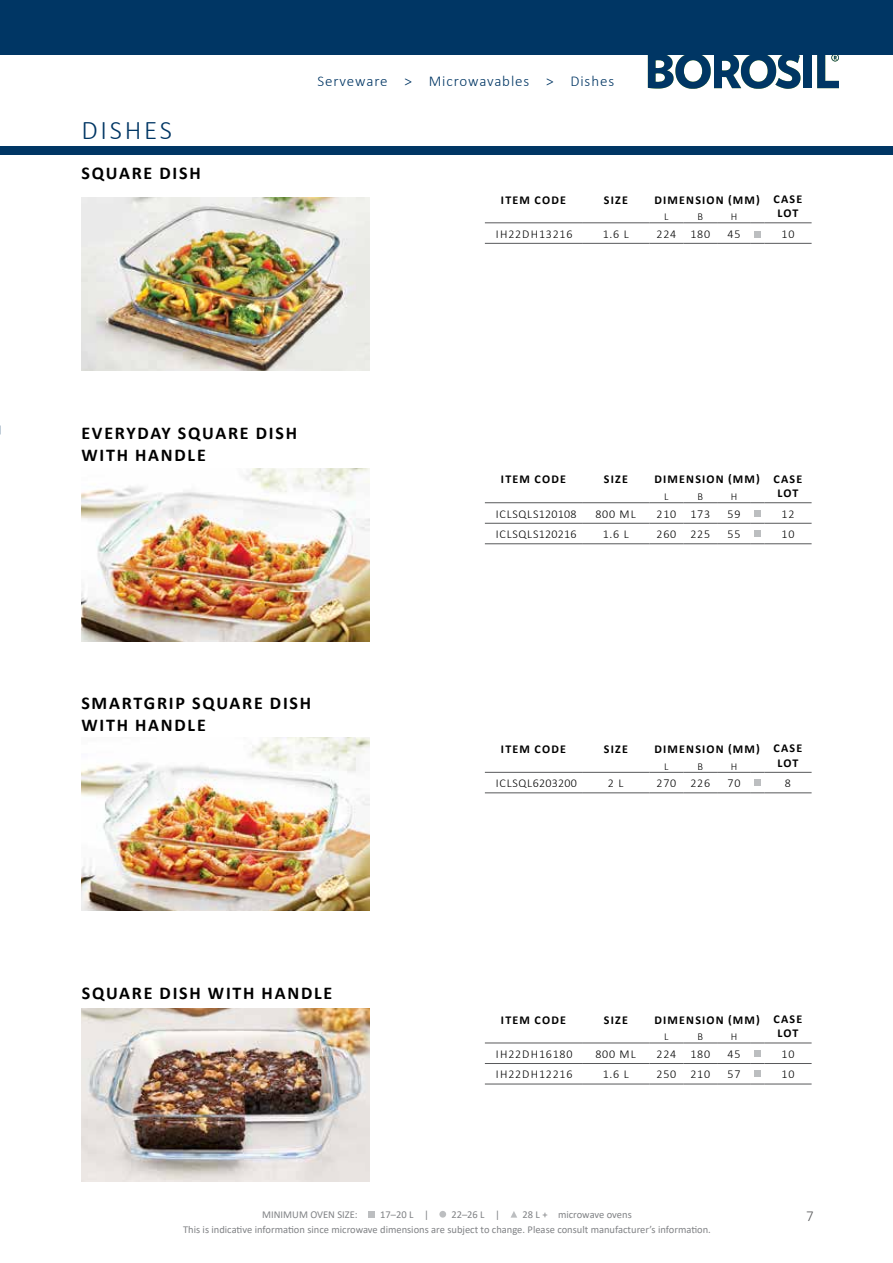
<style>
.page{position:relative;width:893px;height:1263px;background:#fff}
.page>*{position:absolute;margin:0;border:0;box-sizing:border-box;transform-origin:0 0}
.t1{font:300 27px "Calibri";letter-spacing:.1em;color:#003664}
.t2{font:700 18px/21.6px "Calibri";letter-spacing:.1em;color:#000}
.t3{font:300 15px "Calibri";letter-spacing:.06em;color:#003664}
.t4{font:300 15px "Calibri";color:#58595b}
.t5{font:300 12px "Calibri";letter-spacing:.06em;color:#000}
.t6{font:700 12px/13.6px "Calibri";letter-spacing:.1em;color:#000}
.t7{font:300 12px "Calibri";letter-spacing:.03em;color:#000}
.t8{font:10.5px "Calibri";color:#808285}
.t9{font:300 10.5px "Calibri";color:#000}
</style>
<div class="page">
<div style="left:804px;top:54px;width:8px;height:34px;background:#003664"></div>
<svg style="left:817px;top:54px;width:22px;height:34px"></svg>
<svg style="left:648px;top:54px;width:152px;height:35px"></svg>
<div style="left:368px;top:1211px;width:7px;height:6px;background:#bcbec0"></div>
<div style="left:439px;top:1211px;width:7px;height:6px;background:#bcbec0;border-radius:50%"></div>
<svg style="left:511px;top:1211px;width:6px;height:6px"></svg>
<div style="left:0;top:0;width:893px;height:54px;background:#003664"></div>
<hr style="left:582px;top:223px;width:68px;height:1px;background:#58595b">
<hr style="left:650px;top:223px;width:33px;height:1px;background:#58595b">
<hr style="left:683px;top:223px;width:34px;height:1px;background:#58595b">
<hr style="left:717px;top:223px;width:34px;height:1px;background:#58595b">
<svg style="left:751px;top:223px;width:13px;height:1px"></svg>
<hr style="left:764px;top:223px;width:48px;height:1px;background:#58595b">
<hr style="left:582px;top:243px;width:68px;height:1px;background:#58595b">
<hr style="left:650px;top:243px;width:33px;height:1px;background:#58595b">
<hr style="left:683px;top:243px;width:34px;height:1px;background:#58595b">
<hr style="left:717px;top:243px;width:34px;height:1px;background:#58595b">
<svg style="left:751px;top:243px;width:13px;height:1px"></svg>
<hr style="left:764px;top:243px;width:48px;height:1px;background:#58595b">
<hr style="left:485px;top:223px;width:97px;height:1px;background:#58595b">
<hr style="left:485px;top:243px;width:97px;height:1px;background:#58595b">
<div style="left:754px;top:231px;width:7px;height:7px;background:#bcbec0"></div>
<img style="left:81px;top:197px;width:288px;height:173px">
<div style="left:0;top:146px;width:893px;height:8px;background:#003664"></div>
<hr style="left:485px;top:523px;width:97px;height:1px;background:#58595b">
<hr style="left:582px;top:523px;width:68px;height:1px;background:#58595b">
<hr style="left:650px;top:523px;width:33px;height:1px;background:#58595b">
<hr style="left:683px;top:523px;width:34px;height:1px;background:#58595b">
<hr style="left:717px;top:523px;width:34px;height:1px;background:#58595b">
<svg style="left:751px;top:523px;width:13px;height:1px"></svg>
<hr style="left:764px;top:523px;width:48px;height:1px;background:#58595b">
<hr style="left:582px;top:502px;width:68px;height:1px;background:#58595b">
<hr style="left:650px;top:502px;width:33px;height:1px;background:#58595b">
<hr style="left:683px;top:502px;width:34px;height:1px;background:#58595b">
<hr style="left:717px;top:502px;width:34px;height:1px;background:#58595b">
<svg style="left:751px;top:502px;width:13px;height:1px"></svg>
<hr style="left:764px;top:502px;width:48px;height:1px;background:#58595b">
<hr style="left:582px;top:543px;width:68px;height:1px;background:#58595b">
<hr style="left:650px;top:543px;width:33px;height:1px;background:#58595b">
<hr style="left:683px;top:543px;width:34px;height:1px;background:#58595b">
<hr style="left:717px;top:543px;width:34px;height:1px;background:#58595b">
<svg style="left:751px;top:543px;width:13px;height:1px"></svg>
<hr style="left:764px;top:543px;width:48px;height:1px;background:#58595b">
<hr style="left:485px;top:502px;width:97px;height:1px;background:#58595b">
<hr style="left:485px;top:543px;width:97px;height:1px;background:#58595b">
<div style="left:754px;top:510px;width:7px;height:6px;background:#bcbec0"></div>
<div style="left:754px;top:530px;width:7px;height:7px;background:#bcbec0"></div>
<img style="left:81px;top:468px;width:288px;height:173px">
<hr style="left:485px;top:1063px;width:97px;height:1px;background:#58595b">
<hr style="left:582px;top:1063px;width:68px;height:1px;background:#58595b">
<hr style="left:650px;top:1063px;width:33px;height:1px;background:#58595b">
<hr style="left:683px;top:1063px;width:34px;height:1px;background:#58595b">
<hr style="left:717px;top:1063px;width:34px;height:1px;background:#58595b">
<svg style="left:751px;top:1063px;width:13px;height:1px"></svg>
<hr style="left:764px;top:1063px;width:48px;height:1px;background:#58595b">
<hr style="left:582px;top:1043px;width:68px;height:1px;background:#58595b">
<hr style="left:650px;top:1043px;width:33px;height:1px;background:#58595b">
<hr style="left:683px;top:1043px;width:34px;height:1px;background:#58595b">
<hr style="left:717px;top:1043px;width:34px;height:1px;background:#58595b">
<svg style="left:751px;top:1043px;width:13px;height:1px"></svg>
<hr style="left:764px;top:1043px;width:48px;height:1px;background:#58595b">
<hr style="left:582px;top:1084px;width:68px;height:1px;background:#58595b">
<hr style="left:650px;top:1084px;width:33px;height:1px;background:#58595b">
<hr style="left:683px;top:1084px;width:34px;height:1px;background:#58595b">
<hr style="left:717px;top:1084px;width:34px;height:1px;background:#58595b">
<svg style="left:751px;top:1084px;width:13px;height:1px"></svg>
<hr style="left:764px;top:1084px;width:48px;height:1px;background:#58595b">
<hr style="left:485px;top:1043px;width:97px;height:1px;background:#58595b">
<hr style="left:485px;top:1084px;width:97px;height:1px;background:#58595b">
<div style="left:754px;top:1050px;width:7px;height:6px;background:#bcbec0"></div>
<div style="left:754px;top:1070px;width:7px;height:7px;background:#bcbec0"></div>
<img style="left:81px;top:1008px;width:288px;height:173px">
<hr style="left:485px;top:793px;width:97px;height:1px;background:#58595b">
<hr style="left:582px;top:793px;width:68px;height:1px;background:#58595b">
<hr style="left:650px;top:793px;width:33px;height:1px;background:#58595b">
<hr style="left:683px;top:793px;width:34px;height:1px;background:#58595b">
<hr style="left:717px;top:793px;width:34px;height:1px;background:#58595b">
<svg style="left:751px;top:793px;width:13px;height:1px"></svg>
<hr style="left:764px;top:793px;width:48px;height:1px;background:#58595b">
<hr style="left:582px;top:772px;width:68px;height:1px;background:#58595b">
<hr style="left:650px;top:772px;width:33px;height:1px;background:#58595b">
<hr style="left:683px;top:772px;width:34px;height:1px;background:#58595b">
<hr style="left:717px;top:772px;width:34px;height:1px;background:#58595b">
<svg style="left:751px;top:772px;width:13px;height:1px"></svg>
<hr style="left:764px;top:772px;width:48px;height:1px;background:#58595b">
<hr style="left:485px;top:772px;width:97px;height:1px;background:#58595b">
<div style="left:754px;top:779px;width:7px;height:7px;background:#bcbec0"></div>
<img style="left:81px;top:738px;width:288px;height:172px">
<h1 class="t1" style="left:82px;top:114px;width:92px">DISHES</h1>
<h2 class="t2" style="left:82px;top:162px;width:121px">SQUARE DISH</h2>
<h3 class="t3" style="left:317px;top:72px;width:298px">Serveware &gt; Microwavables &gt; Dishes</h3>
<p class="t6" style="left:501px;top:193px;width:67px">ITEM CODE</p>
<p class="t6" style="left:604px;top:193px;width:26px">SIZE</p>
<p class="t6" style="left:777px;top:193px;width:26px;text-indent:-123px">DIMENSION (MM) CASE<br>LOT</p>
<p class="t9" style="left:664px;top:210px;width:6px">L</p>
<p class="t9" style="left:697px;top:210px;width:7px">B</p>
<p class="t9" style="left:731px;top:210px;width:8px">H</p>
<p class="t5" style="left:496px;top:226px;width:78px">IH22DH13216</p>
<p class="t5" style="left:603px;top:226px;width:27px">1.6 L</p>
<p class="t5" style="left:657px;top:226px;width:55px">224 180</p>
<p class="t5" style="left:727px;top:226px;width:14px">45</p>
<p class="t5" style="left:781px;top:226px;width:14px">10</p>
<h2 class="t2" style="left:81px;top:422px;width:217px">EVERYDAY SQUARE DISH<br>WITH HANDLE</h2>
<p class="t6" style="left:501px;top:472px;width:67px">ITEM CODE</p>
<p class="t6" style="left:604px;top:472px;width:26px">SIZE</p>
<p class="t6" style="left:777px;top:472px;width:26px;text-indent:-123px">DIMENSION (MM) CASE<br>LOT</p>
<p class="t9" style="left:664px;top:490px;width:6px">L</p>
<p class="t9" style="left:697px;top:490px;width:7px">B</p>
<p class="t9" style="left:731px;top:490px;width:8px">H</p>
<p class="t5" style="left:496px;top:506px;width:82px">ICLSQLS120108</p>
<p class="t5" style="left:595px;top:506px;width:42px">800 ML</p>
<p class="t5" style="left:657px;top:506px;width:55px">210 173</p>
<p class="t5" style="left:727px;top:506px;width:14px">59</p>
<p class="t5" style="left:781px;top:506px;width:14px">12</p>
<p class="t5" style="left:496px;top:527px;width:82px">ICLSQLS120216</p>
<p class="t5" style="left:603px;top:527px;width:27px">1.6 L</p>
<p class="t5" style="left:657px;top:527px;width:55px">260 225</p>
<p class="t5" style="left:727px;top:527px;width:14px">55</p>
<p class="t5" style="left:781px;top:527px;width:14px">10</p>
<h2 class="t2" style="left:81px;top:692px;width:231px">SMARTGRIP SQUARE DISH<br>WITH HANDLE</h2>
<h2 class="t2" style="left:82px;top:982px;width:252px">SQUARE DISH WITH HANDLE</h2>
<p class="t6" style="left:501px;top:742px;width:67px">ITEM CODE</p>
<p class="t6" style="left:604px;top:742px;width:26px">SIZE</p>
<p class="t6" style="left:777px;top:742px;width:26px;text-indent:-123px">DIMENSION (MM) CASE<br>LOT</p>
<p class="t9" style="left:664px;top:760px;width:6px">L</p>
<p class="t9" style="left:697px;top:760px;width:7px">B</p>
<p class="t9" style="left:731px;top:760px;width:8px">H</p>
<p class="t7" style="left:496px;top:776px;width:82px">ICLSQL6203200</p>
<p class="t5" style="left:608px;top:776px;width:17px">2 L</p>
<p class="t5" style="left:657px;top:776px;width:55px">270 226</p>
<p class="t5" style="left:727px;top:776px;width:14px">70</p>
<p class="t5" style="left:785px;top:776px;width:8px">8</p>
<p class="t6" style="left:501px;top:1013px;width:67px">ITEM CODE</p>
<p class="t6" style="left:604px;top:1013px;width:26px">SIZE</p>
<p class="t6" style="left:777px;top:1013px;width:26px;text-indent:-123px">DIMENSION (MM) CASE<br>LOT</p>
<p class="t9" style="left:664px;top:1030px;width:6px">L</p>
<p class="t9" style="left:697px;top:1030px;width:7px">B</p>
<p class="t9" style="left:731px;top:1030px;width:8px">H</p>
<p class="t5" style="left:496px;top:1046px;width:78px">IH22DH16180</p>
<p class="t5" style="left:595px;top:1046px;width:42px">800 ML</p>
<p class="t5" style="left:657px;top:1046px;width:55px">224 180</p>
<p class="t5" style="left:727px;top:1046px;width:14px">45</p>
<p class="t5" style="left:781px;top:1046px;width:14px">10</p>
<p class="t5" style="left:496px;top:1067px;width:78px">IH22DH12216</p>
<p class="t5" style="left:603px;top:1067px;width:27px">1.6 L</p>
<p class="t5" style="left:657px;top:1067px;width:55px">250 210</p>
<p class="t5" style="left:727px;top:1067px;width:14px">57</p>
<p class="t5" style="left:781px;top:1067px;width:14px">10</p>
<p class="t8" style="left:262px;top:1207px;width:97px">MINIMUM OVEN SIZE:</p>
<p class="t8" style="left:380px;top:1207px;width:50px">17–20 L |</p>
<p class="t8" style="left:451px;top:1207px;width:50px">22–26 L |</p>
<p class="t8" style="left:523px;top:1207px;width:111px">28 L + microwave ovens</p>
<h3 class="t4" style="left:806px;top:1207px;width:9px">7</h3>
<p class="t8" style="left:183px;top:1222px;width:529px">This is indicative information since microwave dimensions are subject to change. Please consult manufacturer’s information.</p>
</div>
